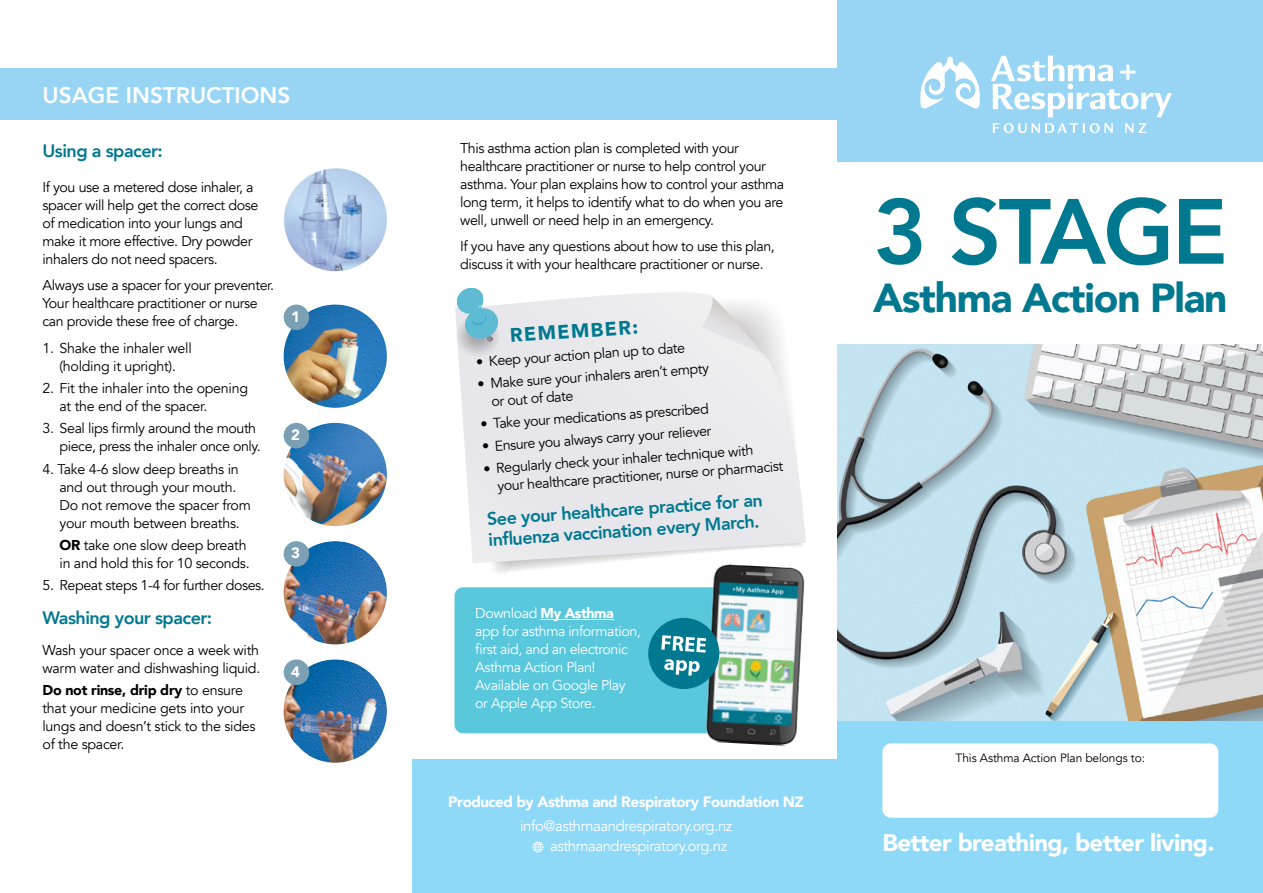
<style>
.page{position:relative;width:1263px;height:893px;background:#fff}
.page>*{position:absolute;margin:0;border:0;box-sizing:border-box;transform-origin:0 0}
.t1{font:800 91.5px "Avenir";letter-spacing:-.03em;color:#00788f}
.t2{font:900 40.5px "Avenir";letter-spacing:-.03em;color:#00788f}
.t3{font:900 24px "Avenir";letter-spacing:-.025em;color:#fff}
.t4{font:800 22.5px "Avenir";color:#fff}
.t5{font:900 19.5px "Avenir";color:#00788f}
.t6{font:800 18px/21px "Avenir";letter-spacing:-.03em;color:#00788f}
.t7{font:15px/19.5px "Avenir";letter-spacing:-.03em;color:#fff}
.t8{font:900 15px "Avenir";letter-spacing:-.03em;color:#fff}
.t9{font:14.25px/18px "Avenir";letter-spacing:-.03em;color:#000}
.t10{font:14.25px/18px "Avenir";letter-spacing:-.03em;color:#fff}
.t11{font:12px "Avenir";letter-spacing:-.01em;color:#000}
.s1{font-weight:900}
</style>
<div class="page">
<div style="left:412px;top:760px;width:426px;height:133px;background:#8ed8f8"></div>
<div style="left:838px;top:720px;width:425px;height:173px;background:#8ed8f8"></div>
<div style="left:454px;top:587px;width:312px;height:146px;background:#59c7dc;border-radius:9px"></div>
<hr style="left:540px;top:619px;width:74px;height:1px;background:#fff">
<img style="left:678px;top:585px;width:127px;height:161px">
<div style="left:648px;top:618px;width:71px;height:71px;background:#00788f;border-radius:50%"></div>
<svg style="left:664px;top:659px;width:36px;height:17px"></svg>
<svg style="left:661px;top:635px;width:45px;height:18px"></svg>
<svg style="left:532px;top:842px;width:11px;height:10px"></svg>
<div style="left:838px;top:0;width:425px;height:162px;background:#98d5f5"></div>
<div style="left:882px;top:743px;width:336px;height:75px;background:#fff;border-radius:9px"></div>
<div style="left:0;top:69px;width:838px;height:51px;background:#98d5f5"></div>
<svg style="left:493px;top:563px;width:312px;height:22px"></svg>
<svg style="left:458px;top:292px;width:348px;height:271px;background:#eaeaed"></svg>
<svg style="left:701px;top:296px;width:62px;height:58px"></svg>
<svg style="left:455px;top:287px;width:45px;height:70px"></svg>
<img style="left:838px;top:344px;width:425px;height:376px">
<svg style="left:993px;top:123px;width:120px;height:10px"></svg>
<svg style="left:1125px;top:123px;width:21px;height:10px"></svg>
<svg style="left:991px;top:56px;width:181px;height:61px"></svg>
<svg style="left:920px;top:57px;width:60px;height:52px"></svg>
<img style="left:284px;top:305px;width:103px;height:103px;border-radius:52px">
<img style="left:284px;top:168px;width:103px;height:103px;border-radius:52px">
<img style="left:284px;top:423px;width:103px;height:103px;border-radius:52px">
<img style="left:284px;top:541px;width:103px;height:103px;border-radius:52px">
<img style="left:284px;top:659px;width:103px;height:104px;border-radius:52px">
<div style="left:284px;top:423px;width:25px;height:25px;background:#7ca0b3;border-radius:50%"></div>
<div style="left:284px;top:541px;width:25px;height:26px;background:#7ca0b3;border-radius:50%"></div>
<div style="left:284px;top:659px;width:25px;height:26px;background:#7ca0b3;border-radius:50%"></div>
<div style="left:284px;top:305px;width:25px;height:25px;background:#7ca0b3;border-radius:50%"></div>
<h3 class="t4" style="left:43px;top:78px;width:249px">USAGE INSTRUCTIONS</h3>
<p class="t6" style="left:43px;top:140px;width:122px">Using a spacer:</p>
<p class="t9" style="left:43px;top:178px;width:217px">If you use a metered dose inhaler, a spacer will help get the correct dose of medication into your lungs and make it more effective. Dry powder inhalers do not need spacers.</p>
<p class="t9" style="left:43px;top:277px;width:233px">Always use a spacer for your preventer.<br>Your healthcare practitioner or nurse can provide these free of charge.</p>
<p class="t9" style="left:43px;top:339px;width:151px;text-align:center">1. Shake the inhaler well (holding it upright).</p>
<p class="t9" style="left:60px;top:379px;width:190px;text-indent:-17px">2. Fit the inhaler into the opening at the end of the spacer.</p>
<p class="t9" style="left:60px;top:420px;width:203px;text-indent:-17px">3. Seal lips firmly around the mouth piece, press the inhaler once only.</p>
<p class="t9" style="left:60px;top:460px;width:193px;text-indent:-17px">4. Take 4-6 slow deep breaths in and out through your mouth.<br>Do not remove the spacer from your mouth between breaths.</p>
<p class="t9" style="left:60px;top:536px;width:192px"><span class="s1">OR</span> take one slow deep breath in and hold this for 10 seconds.</p>
<p class="t9" style="left:43px;top:576px;width:224px">5. Repeat steps 1-4 for further doses.</p>
<p class="t6" style="left:43px;top:607px;width:171px">Washing your spacer:</p>
<p class="t9" style="left:43px;top:641px;width:219px">Wash your spacer once a week with warm water and dishwashing liquid.</p>
<p class="t9" style="left:43px;top:681px;width:215px"><span class="s1">Do not rinse, drip dry</span> to ensure that your medicine gets into your lungs and doesn’t stick to the sides of the spacer.</p>
<p class="t8" style="left:291px;top:304px;width:10px">1</p>
<p class="t8" style="left:291px;top:422px;width:10px">2</p>
<p class="t8" style="left:291px;top:540px;width:10px">3</p>
<p class="t8" style="left:291px;top:659px;width:10px">4</p>
<p class="t9" style="left:460px;top:139px;width:326px">This asthma action plan is completed with your healthcare practitioner or nurse to help control your asthma. Your plan explains how to control your asthma long term, it helps to identify what to do when you are well, unwell or need help in an emergency.</p>
<p class="t9" style="left:460px;top:238px;width:316px">If you have any questions about how to use this plan, discuss it with your healthcare practitioner or nurse.</p>
<h3 class="t5" style="left:509px;top:319px;width:130px;rotate:-4deg">REMEMBER:</h3>
<p class="t9" style="left:475px;top:353px;width:211px;rotate:-4deg">• Keep your action plan up to date</p>
<p class="t9" style="left:490px;top:375px;width:221px;text-indent:-13px;rotate:-4deg">• Make sure your inhalers aren’t empty or out of date</p>
<p class="t9" style="left:480px;top:416px;width:230px;rotate:-4deg">• Take your medications as prescribed</p>
<p class="t9" style="left:481px;top:438px;width:231px;rotate:-4deg">• Ensure you always carry your reliever</p>
<p class="t9" style="left:496px;top:459px;width:288px;text-indent:-13px;rotate:-4deg">• Regularly check your inhaler technique with your healthcare practitioner, nurse or pharmacist</p>
<p class="t6" style="left:486px;top:509px;width:278px;rotate:-4deg">See your healthcare practice for an infl uenza vaccination every March.</p>
<p class="t10" style="left:475px;top:605px;width:167px">Download <span class="s1">My Asthma </span>app for asthma information, first aid, and an electronic<br>Asthma Action Plan!<br>Available on Google Play or Apple App Store.</p>
<p class="t8" style="left:448px;top:789px;width:357px">Produced by Asthma and Respiratory Foundation NZ</p>
<p class="t7" style="left:550px;top:817px;width:184px;text-indent:-30px">info@asthmaandrespiratory.org.nz asthmaandrespiratory.org.nz</p>
<h1 class="t1" style="left:873px;top:161px;width:356px">3 STAGE</h1>
<h2 class="t2" style="left:873px;top:263px;width:356px">Asthma Action Plan</h2>
<p class="t11" style="left:955px;top:750px;width:191px">This Asthma Action Plan belongs to:</p>
<h3 class="t3" style="left:882px;top:822px;width:334px">Better breathing, better living.</h3>
</div>
